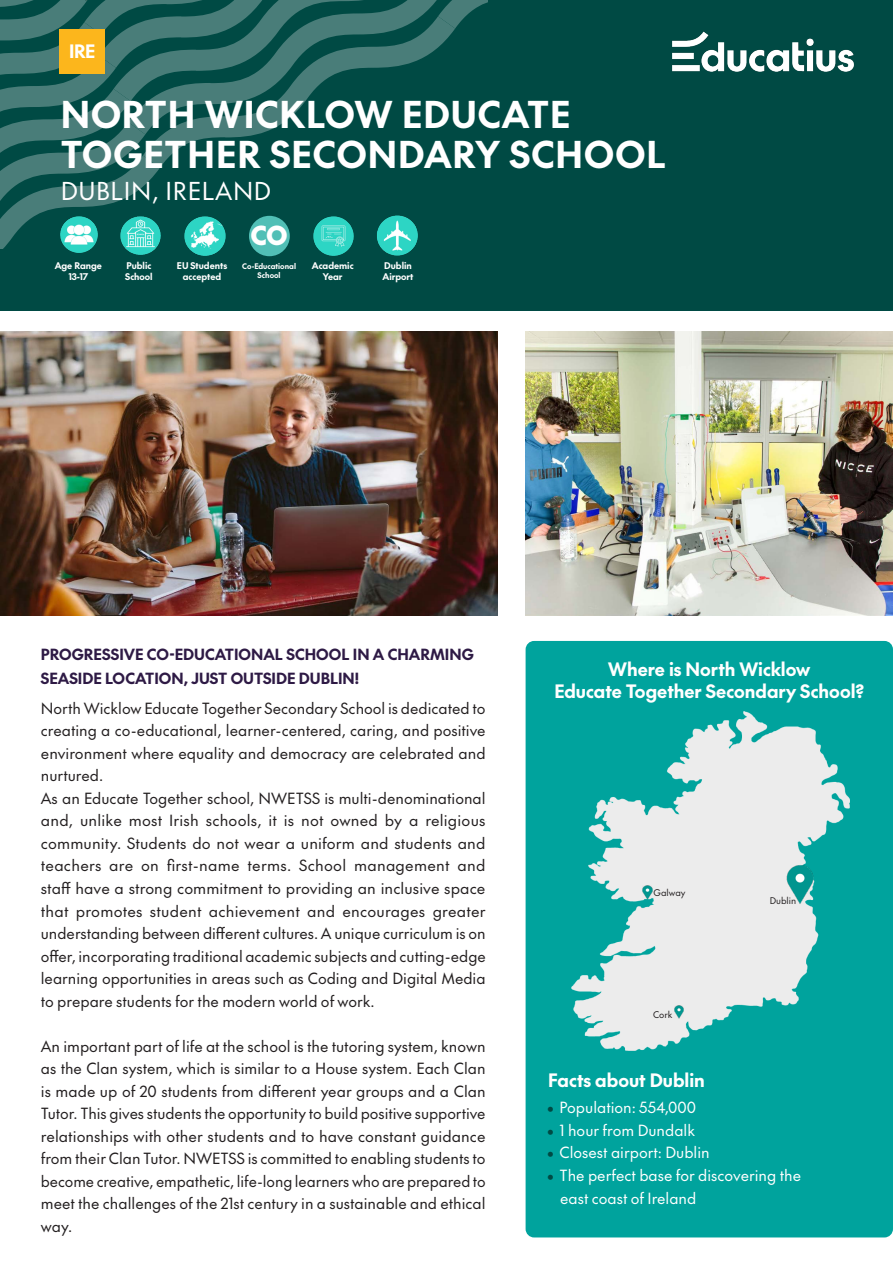
<style>
.page{position:relative;width:893px;height:1263px;background:#fff}
.page>*{position:absolute;margin:0;border:0;box-sizing:border-box;transform-origin:0 0}
.t1{font:700 36px "The Future";letter-spacing:.025em;color:#fff}
.t2{font:900 25.5px "The Future";color:#fff}
.t3{font:24px "The Future";letter-spacing:.025em;color:#fff}
.t4{font:700 18px "The Future";color:#fff}
.t5{font:15px/22.5px "The Future";color:#231f20;text-align:justify}
.t6{font:15px "The Future";color:#fff}
.Small_title_2{font:700 15px/24px "The Future";color:#2e1a45}
.t7{font:700 9px "The Future";color:#fff}
.t8{font:9px "The Future";color:#231f20}
.t9{font:700 7.5px "The Future";color:#fff}
.s1{color:#004a44}
</style>
<div class="page">
<div style="left:0;top:0;width:893px;height:310px;background:#004a44"></div>
<svg style="left:0;top:0;width:487px;height:248px"></svg>
<img style="left:672px;top:31px;width:182px;height:41px">
<div style="left:526px;top:641px;width:367px;height:596px;background:#00a39d;border-radius:9px"></div>
<img style="left:526px;top:331px;width:367px;height:284px">
<img style="left:60px;top:215px;width:39px;height:38px">
<img style="left:120px;top:215px;width:42px;height:40px">
<img style="left:183px;top:215px;width:43px;height:41px">
<img style="left:312px;top:215px;width:42px;height:41px">
<img style="left:374px;top:206px;width:44px;height:50px">
<img style="left:0;top:332px;width:497px;height:283px">
<img style="left:571px;top:711px;width:278px;height:339px">
<img style="left:786px;top:865px;width:28px;height:39px">
<img style="left:674px;top:1005px;width:9px;height:14px">
<img style="left:643px;top:885px;width:9px;height:14px">
<div style="left:249px;top:216px;width:41px;height:40px;background:#51bfb6;border-radius:50%"></div>
<div style="left:60px;top:30px;width:45px;height:44px;background:#fcb61c"></div>
<p class="t4" style="left:69px;top:38px;width:28px">IRE</p>
<p class="t1" style="left:61px;top:88px;width:511px">NORTH WICKLOW EDUCATE</p>
<p class="t1" style="left:61px;top:129px;width:607px">TOGETHER SECONDARY SCHOOL</p>
<p class="t3" style="left:61px;top:174px;width:212px">DUBLIN, IRELAND</p>
<p class="t7" style="left:55px;top:259px;width:49px">Age Range</p>
<p class="t7" style="left:68px;top:270px;width:21px">13-17</p>
<p class="t7" style="left:126px;top:259px;width:26px">Public</p>
<p class="t7" style="left:125px;top:270px;width:29px">School</p>
<p class="t7" style="left:177px;top:259px;width:52px">EU Students</p>
<p class="t7" style="left:183px;top:270px;width:40px">accepted</p>
<p class="t2" style="left:251px;top:217px;width:38px">CO</p>
<p class="t9" style="left:242px;top:261px;width:55px">Co-Educational</p>
<p class="t9" style="left:258px;top:270px;width:25px">School</p>
<p class="t7" style="left:312px;top:259px;width:43px">Academic</p>
<p class="t7" style="left:323px;top:270px;width:21px">Year</p>
<p class="t7" style="left:384px;top:259px;width:29px">Dublin</p>
<p class="t7" style="left:383px;top:270px;width:32px">Airport</p>
<p class="Small_title_2" style="left:41px;top:641px;width:434px">PROGRESSIVE CO-EDUCATIONAL SCHOOL IN A CHARMING<br>SEASIDE LOCATION, JUST OUTSIDE DUBLIN!</p>
<p class="t5" style="left:41px;top:697px;width:446px">North Wicklow Educate Together Secondary School is dedicated to creating a co-educational, learner-centered, caring, and positive environment where equality and democracy are celebrated and nurtured.</p>
<p class="t5" style="left:41px;top:787px;width:447px">As an Educate Together school, NWETSS is multi-denominational and, unlike most Irish schools, it is not owned by a religious community. Students do not wear a uniform and students and teachers are on first-name terms. School management and staff have a strong commitment to providing an inclusive space that promotes student achievement and encourages greater understanding between different cultures. A unique curriculum is on offer, incorporating traditional academic subjects and cutting-edge learning opportunities in areas such as Coding and Digital Media to prepare students for the modern world of work.</p>
<p class="t5" style="left:41px;top:1034px;width:446px">An important part of life at the school is the tutoring system, known as the Clan system, which is similar to a House system. Each Clan is made up of 20 students from different year groups and a Clan Tutor. This gives students the opportunity to build positive supportive relationships with other students and to have constant guidance from their Clan Tutor. NWETSS is committed to enabling students to become creative, empathetic, life-long learners who are prepared to meet the challenges of the 21st century in a sustainable and ethical way.</p>
<p class="t4" style="left:608px;top:656px;width:204px">Where is North Wicklow</p>
<p class="t4" style="left:554px;top:678px;width:311px">Educate Together Secondary School?</p>
<p class="t8" style="left:654px;top:887px;width:34px">Galway</p>
<p class="t8" style="left:653px;top:1008px;width:21px">Cork</p>
<p class="t4" style="left:548px;top:1067px;width:158px">Facts about Dublin</p>
<p class="t8" style="left:770px;top:894px;width:28px">Dublin</p>
<p class="t6" style="left:547px;top:1097px;width:151px"><span class="s1">•</span> Population: 554,000</p>
<p class="t6" style="left:547px;top:1120px;width:150px"><span class="s1">•</span> 1 hour from Dundalk</p>
<p class="t6" style="left:547px;top:1142px;width:164px"><span class="s1">•</span> Closest airport: Dublin</p>
<p class="t6" style="left:547px;top:1165px;width:256px"><span class="s1">•</span> The perfect base for discovering the</p>
<p class="t6" style="left:560px;top:1188px;width:138px">east coast of Ireland</p>
</div>
